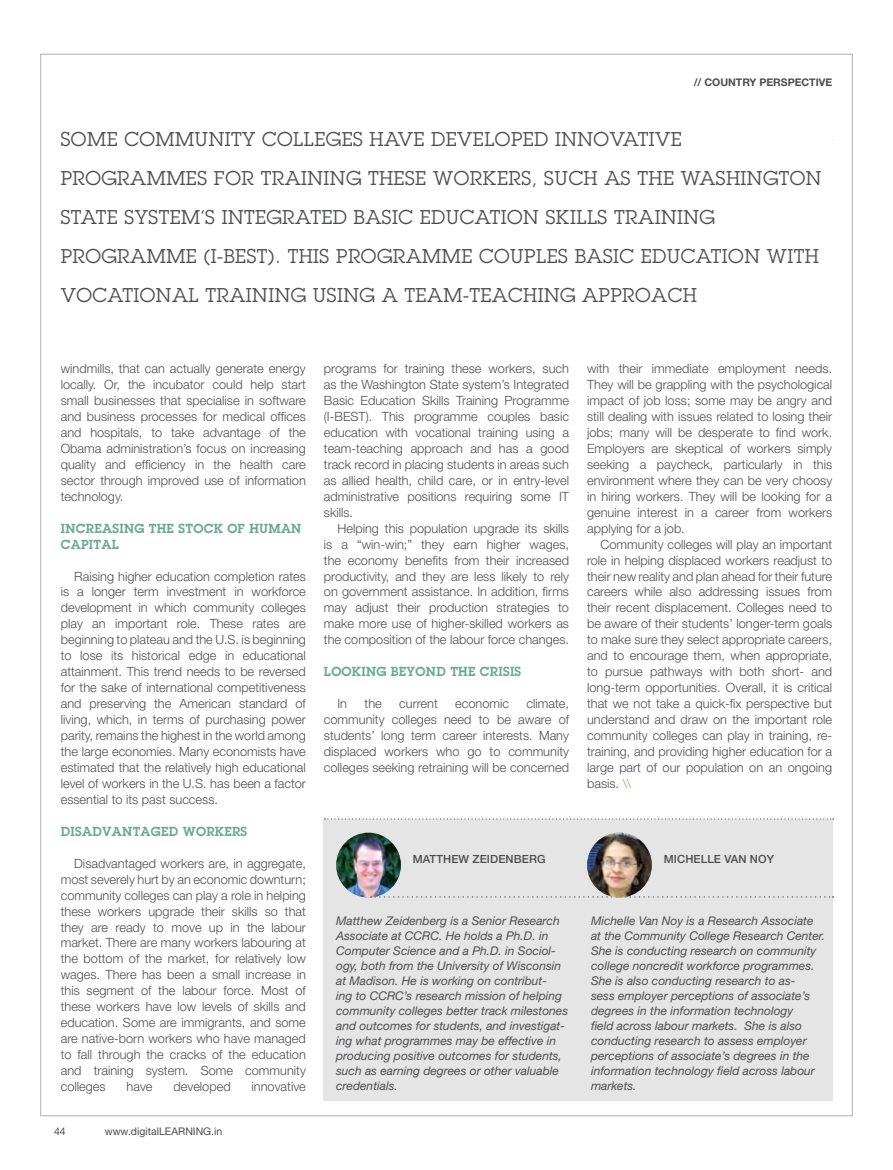
<style>
.page{position:relative;width:893px;height:1170px;background:#fff}
.page>*{position:absolute;margin:0;border:0;box-sizing:border-box;transform-origin:0 0}
.t1{font:19.5px/39px "Lubalin Graph Std";letter-spacing:.025em;color:#4c4d4f}
.t2{font:300 12.75px/15.9px "Helvetica Neue";color:#4c4d4f;text-align:justify}
.t3{font:600 12.75px/15.9px "Lubalin Graph";letter-spacing:.025em;color:#69a993}
.t4{font:italic 12px/15px "Helvetica Neue";color:#4c4d4f}
.t5{font:500 11.25px "Helvetica Neue";letter-spacing:.01em;color:#4c4d4f}
.t6{font:10.5px "Helvetica Neue";color:#4c4d4f}
.t7{font:700 10.5px "Helvetica Neue";color:#4c4d4f}
.s1{color:#e07e27}
</style>
<div class="page">
<div style="left:324px;top:818px;width:509px;height:282px;background:#e5e5e6"></div>
<img style="left:336px;top:832px;width:65px;height:65px;border-radius:50%">
<svg style="left:371px;top:896px;width:463px;height:1px"></svg>
<svg style="left:324px;top:818px;width:510px;height:1px"></svg>
<img style="left:587px;top:832px;width:65px;height:65px;border-radius:50%">
<p class="t7" style="left:694px;top:76px;width:140px">// COUNTRY PERSPECTIVE</p>
<h1 class="t1" style="left:61px;top:119px;width:113px">SOME COMMU</h1>
<h1 class="t1" style="left:61px;top:119px;width:622px;text-indent:148px">NITY COLLEGES HAVE DEVELOPED INNOVATIVE<br>PROGRAMMES FOR TRAINING THESE WORKERS , SUC</h1>
<h1 class="t1" style="left:61px;top:158px;width:762px;text-indent:523px">H AS THE WASHINGTON STATE SYSTEM’S INTEGRATED BASIC EDUCATION SKILLS TRAINING PROGRAMME (I-BEST). THIS PROGRAMME COUPLES BASIC EDUCATION WITH VOCATIONAL TRAINING USING A TEAM-TEACHING APPROACH</h1>
<p class="t2" style="left:61px;top:360px;width:247px">windmills, that can actually generate energy locally. Or, the incubator could help start small businesses that specialise in software and business processes for medical offices and hospitals, to take advantage of the Obama administration’s focus on increasing quality and efficiency in the health care sector through improved use of information technology.</p>
<p class="t3" style="left:61px;top:520px;width:242px">INCREASING THE STOCK OF HUMAN<br>CAPITAL</p>
<p class="t2" style="left:61px;top:567px;width:247px;text-indent:14px">Raising higher education completion rates is a longer term investment in workforce development in which community colleges play an important role. These rates are beginning to plateau and the U.S. is beginning to lose its historical edge in educational attainment. This trend needs to be reversed for the sake of international competitiveness and preserving the American standard of living, which, in terms of purchasing power parity, remains the highest in the world among the large economies. Many economists have estimated that the relatively high educational level of workers in the U.S. has been a factor essential to its past success.</p>
<p class="t3" style="left:61px;top:823px;width:188px">DISADVANTAGED WORKERS</p>
<p class="t2" style="left:61px;top:854px;width:247px;text-indent:14px">Disadvantaged workers are, in aggregate, most severely hurt by an economic downturn; community colleges can play a role in helping these workers upgrade their skills so that they are ready to move up in the labour market. There are many workers labouring at the bottom of the market, for relatively low wages. There has been a small increase in this segment of the labour force. Most of these workers have low levels of skills and education. Some are immigrants, and some are native-born workers who have managed to fall through the cracks of the education and training system. Some community colleges</p>
<p class="t2" style="left:127px;top:1078px;width:27px">have</p>
<p class="t2" style="left:173px;top:1078px;width:59px">developed</p>
<p class="t2" style="left:252px;top:1078px;width:56px">innovative</p>
<p class="t6" style="left:54px;top:1124px;width:13px">44</p>
<p class="t6" style="left:105px;top:1124px;width:119px">www.digitalLEARNING.in</p>
<p class="t2" style="left:324px;top:360px;width:247px">programs for training these workers, such as the Washington State system’s Integrated Basic Education Skills Training Programme (I-BEST). This programme couples basic education with vocational training using a team-teaching approach and has a good track record in placing students in areas such as allied health, child care, or in entry-level administrative positions requiring some IT skills.</p>
<p class="t2" style="left:324px;top:520px;width:247px;text-indent:14px">Helping this population upgrade its skills is a “win-win;” they earn higher wages, the economy benefits from their increased productivity, and they are less likely to rely on government assistance. In addition, firms may adjust their production strategies to make more use of higher-skilled workers as the composition of the labour force changes.</p>
<p class="t3" style="left:324px;top:663px;width:199px">LOOKING BEYOND THE CRISIS</p>
<p class="t2" style="left:337px;top:695px;width:11px">In</p>
<p class="t2" style="left:365px;top:695px;width:19px">the</p>
<p class="t2" style="left:399px;top:695px;width:40px">current</p>
<p class="t2" style="left:455px;top:695px;width:55px">economic</p>
<p class="t2" style="left:324px;top:695px;width:247px;text-indent:203px">climate, community colleges need to be aware of students’ long term career interests. Many displaced workers who go to community colleges seeking retraining will be concerned</p>
<p class="t2" style="left:587px;top:360px;width:247px">with their immediate employment needs.<br>They will be grappling with the psychological impact of job loss; some may be angry and still dealing with issues related to losing their jobs; many will be desperate to find work.<br>Employers are skeptical of workers simply seeking a paycheck, particularly in this environment where they can be very choosy in hiring workers. They will be looking for a genuine interest in a career from workers applying for a job.</p>
<p class="t2" style="left:587px;top:536px;width:247px;text-indent:14px">Community colleges will play an important role in helping displaced workers readjust to their new reality and plan ahead for their future careers while also addressing issues from their recent displacement. Colleges need to be aware of their students’ longer-term goals to make sure they select appropriate careers, and to encourage them, when appropriate, to pursue pathways with both short- and long-term opportunities. Overall, it is critical that we not take a quick-fix perspective but understand and draw on the important role community colleges can play in training, re&shy;training, and providing higher education for a large part of our population on an ongoing basis. <span class="s1">\\</span></p>
<p class="t5" style="left:413px;top:852px;width:134px">MATTHEW ZEIDENBERG</p>
<p class="t4" style="left:336px;top:912px;width:233px">Matthew Zeidenberg is a Senior Research Associate at CCRC. He holds a Ph.D. in Computer Science and a Ph.D. in Sociol&shy;ogy, both from the University of Wisconsin at Madison. He is working on contribut-<br>ing to CCRC’s research mission of helping community colleges better track milestones and outcomes for students, and investigat&shy;ing what programmes may be effective in producing positive outcomes for students, such as earning degrees or other valuable credentials.</p>
<p class="t5" style="left:664px;top:852px;width:104px">MICHELLE VAN NOY</p>
<p class="t4" style="left:591px;top:912px;width:235px">Michelle Van Noy is a Research Associate at the Community College Research Center.<br>She is conducting research on community college noncredit workforce programmes.<br>She is also conducting research to as-<br>sess employer perceptions of associate’s degrees in the information technology<br>field across labour markets. She is also conducting research to assess employer perceptions of associate’s degrees in the information technology field across labour markets.</p>
</div>
